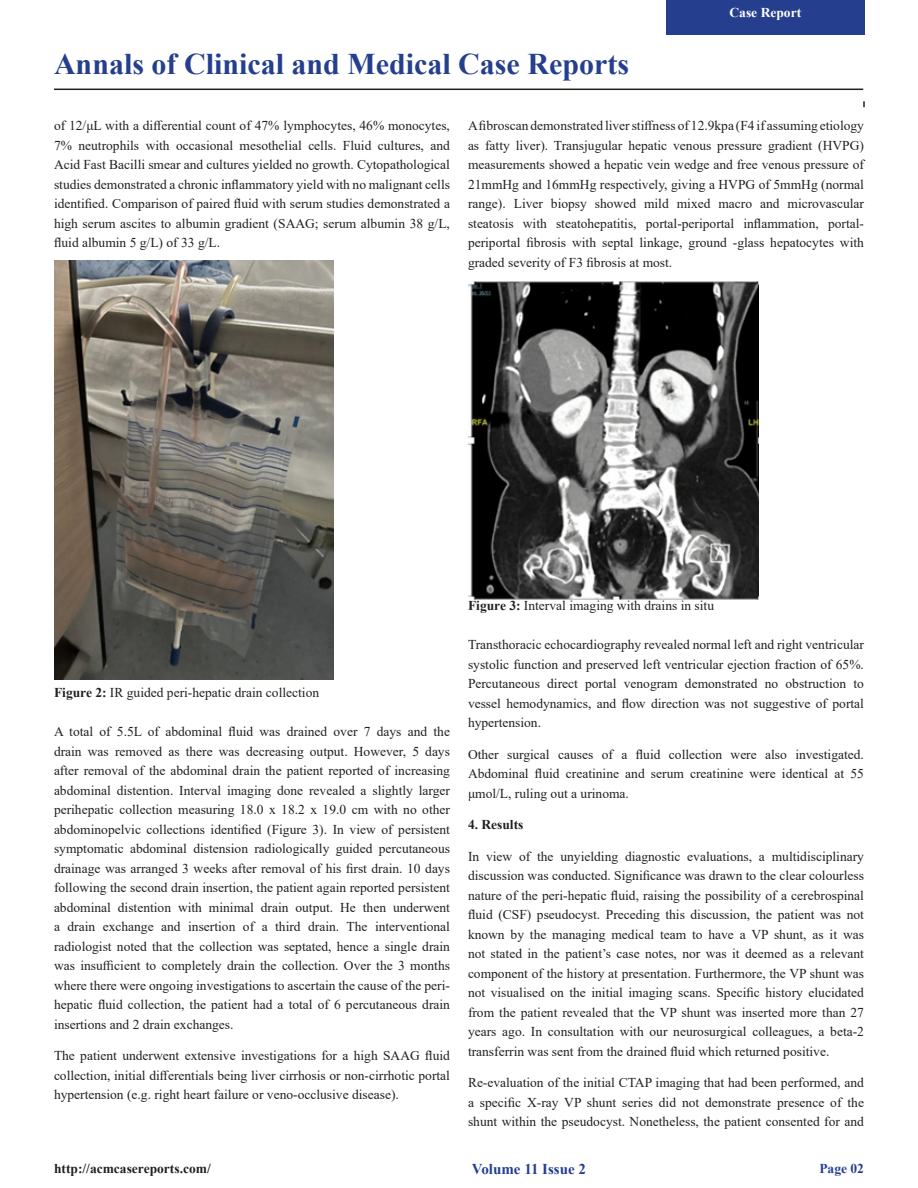
<style>
.page{position:relative;width:918px;height:1188px;background:#fff}
.page>*{position:absolute;margin:0;border:0;box-sizing:border-box;transform-origin:0 0}
.t1{font:700 30px "Times New Roman";color:#253f8e}
.t2{font:700 15px "Times New Roman";color:#253f8e}
.t3{font:13.5px/19.5px "Times New Roman";color:#231f20;text-align:justify}
.t4{font:700 13.5px "Times New Roman";color:#231f20}
.t5{font:700 13.5px "Times New Roman";color:#fff}
.t6{font:700 13.5px "Times New Roman";color:#253f8e}
.s1{font-weight:700}
</style>
<div class="page">
<svg style="left:863px;top:101px;width:2px;height:6px"></svg>
<hr style="left:54px;top:89px;width:809px;height:1px;background:#231f20">
<img style="left:55px;top:261px;width:279px;height:418px">
<img style="left:469px;top:282px;width:290px;height:318px">
<div style="left:666px;top:0;width:199px;height:34px;background:#253f8e"></div>
<p class="t1" style="left:54px;top:43px;width:577px">Annals of Clinical and Medical Case Reports</p>
<p class="t5" style="left:730px;top:2px;width:73px">Case Report</p>
<p class="t3" style="left:54px;top:116px;width:398px">of 12/μL with a differential count of 47% lymphocytes, 46% monocytes, 7% neutrophils with occasional mesothelial cells. Fluid cultures, and Acid Fast Bacilli smear and cultures yielded no growth. Cytopathological studies demonstrated a chronic inflammatory yield with no malignant cells identified. Comparison of paired fluid with serum studies demonstrated a high serum ascites to albumin gradient (SAAG; serum albumin 38 g/L, fluid albumin 5 g/L) of 33 g/L.</p>
<p class="t3" style="left:468px;top:116px;width:398px">A fibroscan demonstrated liver stiffness of 12.9kpa (F4 if assuming etiology as fatty liver). Transjugular hepatic venous pressure gradient (HVPG) measurements showed a hepatic vein wedge and free venous pressure of 21mmHg and 16mmHg respectively, giving a HVPG of 5mmHg (normal range). Liver biopsy showed mild mixed macro and microvascular steatosis with steatohepatitis, portal-periportal inflammation, portal&shy;periportal fibrosis with septal linkage, ground -glass hepatocytes with graded severity of F3 fibrosis at most.</p>
<p class="t3" style="left:54px;top:683px;width:267px"><span class="s1">Figure 2:</span> IR guided peri-hepatic drain collection</p>
<p class="t3" style="left:54px;top:722px;width:398px">A total of 5.5L of abdominal fluid was drained over 7 days and the drain was removed as there was decreasing output. However, 5 days after removal of the abdominal drain the patient reported of increasing abdominal distention. Interval imaging done revealed a slightly larger perihepatic collection measuring 18.0 x 18.2 x 19.0 cm with no other abdominopelvic collections identified (Figure 3). In view of persistent symptomatic abdominal distension radiologically guided percutaneous drainage was arranged 3 weeks after removal of his first drain. 10 days following the second drain insertion, the patient again reported persistent abdominal distention with minimal drain output. He then underwent a drain exchange and insertion of a third drain. The interventional radiologist noted that the collection was septated, hence a single drain was insufficient to completely drain the collection. Over the 3 months where there were ongoing investigations to ascertain the cause of the peri&shy;hepatic fluid collection, the patient had a total of 6 percutaneous drain insertions and 2 drain exchanges.</p>
<p class="t3" style="left:54px;top:1046px;width:398px">The patient underwent extensive investigations for a high SAAG fluid collection, initial differentials being liver cirrhosis or non-cirrhotic portal hypertension (e.g. right heart failure or veno-occlusive disease).</p>
<p class="t3" style="left:468px;top:596px;width:248px"><span class="s1">Figure 3:</span> Interval imaging with drains in situ</p>
<p class="t3" style="left:468px;top:635px;width:398px">Transthoracic echocardiography revealed normal left and right ventricular systolic function and preserved left ventricular ejection fraction of 65%.<br>Percutaneous direct portal venogram demonstrated no obstruction to vessel hemodynamics, and flow direction was not suggestive of portal hypertension.</p>
<p class="t3" style="left:468px;top:744px;width:398px">Other surgical causes of a fluid collection were also investigated.<br>Abdominal fluid creatinine and serum creatinine were identical at 55 μmol/L, ruling out a urinoma.</p>
<p class="t4" style="left:468px;top:815px;width:57px">4. Results</p>
<p class="t3" style="left:468px;top:846px;width:398px">In view of the unyielding diagnostic evaluations, a multidisciplinary discussion was conducted. Significance was drawn to the clear colourless nature of the peri-hepatic fluid, raising the possibility of a cerebrospinal fluid (CSF) pseudocyst. Preceding this discussion, the patient was not known by the managing medical team to have a VP shunt, as it was not stated in the patient’s case notes, nor was it deemed as a relevant component of the history at presentation. Furthermore, the VP shunt was not visualised on the initial imaging scans. Specific history elucidated from the patient revealed that the VP shunt was inserted more than 27 years ago. In consultation with our neurosurgical colleagues, a beta-2 transferrin was sent from the drained fluid which returned positive.</p>
<p class="t3" style="left:468px;top:1073px;width:398px">Re-evaluation of the initial CTAP imaging that had been performed, and a specific X-ray VP shunt series did not demonstrate presence of the shunt within the pseudocyst. Nonetheless, the patient consented for and</p>
<p class="t4" style="left:54px;top:1159px;width:158px">http://acmcasereports.com/</p>
<p class="t6" style="left:819px;top:1159px;width:46px">Page 02</p>
<p class="t2" style="left:472px;top:1158px;width:116px">Volume 11 Issue 2</p>
</div>
